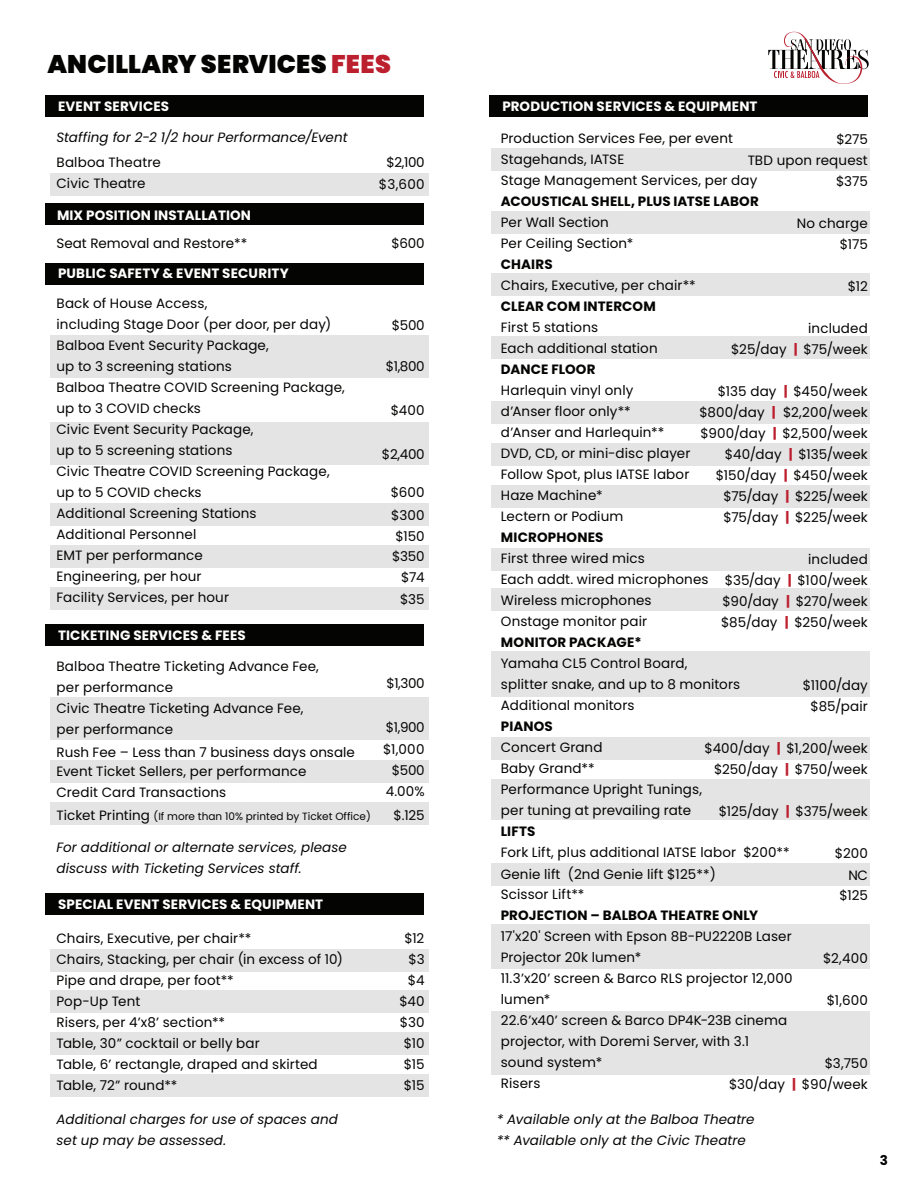
<style>
.page{position:relative;width:918px;height:1188px;background:#fff}
.page>*{position:absolute;margin:0;border:0;box-sizing:border-box;transform-origin:0 0}
.t1{font:900 25.5px "Poppins";letter-spacing:.01em;color:#040503}
.t2{font:13.5px/21px "Poppins";letter-spacing:.01em;color:#040503}
.t3{font:italic 13.5px/21px "Poppins";letter-spacing:.005em;color:#040503}
.t4{font:700 13.5px "Poppins";letter-spacing:.01em;color:#fff}
.t5{font:700 13.5px "Poppins";letter-spacing:.01em;color:#040503}
.t6{font:13.5px/21.5px "Poppins";letter-spacing:-.025em;color:#040503;text-align:right}
.t7{font:13.5px/21px "Poppins";letter-spacing:-.01em;color:#040503;text-align:right}
.t8{font:10.5px "Poppins";color:#040503}
.s1{color:#bc1f2e}
.s2{font-size:13.5px}
.s3{font-weight:700;color:#bc1f2e}
</style>
<div class="page">
<div style="left:50px;top:335px;width:378px;height:42px;background:#e4e4e4"></div>
<div style="left:51px;top:173px;width:378px;height:23px;background:#e4e4e4"></div>
<div style="left:50px;top:422px;width:378px;height:42px;background:#e4e4e4"></div>
<div style="left:50px;top:503px;width:378px;height:22px;background:#e4e4e4"></div>
<div style="left:51px;top:545px;width:378px;height:22px;background:#e4e4e4"></div>
<div style="left:51px;top:587px;width:378px;height:23px;background:#e4e4e4"></div>
<div style="left:492px;top:589px;width:378px;height:22px;background:#e4e4e4"></div>
<div style="left:492px;top:651px;width:378px;height:46px;background:#e4e4e4"></div>
<div style="left:492px;top:737px;width:378px;height:23px;background:#e4e4e4"></div>
<div style="left:492px;top:779px;width:378px;height:41px;background:#e4e4e4"></div>
<div style="left:492px;top:863px;width:378px;height:22px;background:#e4e4e4"></div>
<div style="left:492px;top:1011px;width:378px;height:63px;background:#e4e4e4"></div>
<div style="left:492px;top:924px;width:378px;height:45px;background:#e4e4e4"></div>
<div style="left:492px;top:211px;width:378px;height:23px;background:#e4e4e4"></div>
<div style="left:492px;top:148px;width:378px;height:23px;background:#e4e4e4"></div>
<div style="left:492px;top:336px;width:378px;height:22px;background:#e4e4e4"></div>
<div style="left:492px;top:274px;width:378px;height:22px;background:#e4e4e4"></div>
<div style="left:492px;top:401px;width:378px;height:22px;background:#e4e4e4"></div>
<div style="left:492px;top:443px;width:378px;height:22px;background:#e4e4e4"></div>
<div style="left:492px;top:485px;width:378px;height:22px;background:#e4e4e4"></div>
<div style="left:492px;top:548px;width:378px;height:23px;background:#e4e4e4"></div>
<div style="left:45px;top:95px;width:379px;height:22px;background:#040503"></div>
<div style="left:45px;top:263px;width:379px;height:22px;background:#040503"></div>
<div style="left:490px;top:95px;width:378px;height:22px;background:#040503"></div>
<div style="left:45px;top:893px;width:379px;height:22px;background:#040503"></div>
<div style="left:51px;top:950px;width:378px;height:22px;background:#e4e4e4"></div>
<div style="left:51px;top:990px;width:378px;height:23px;background:#e4e4e4"></div>
<div style="left:51px;top:1032px;width:378px;height:23px;background:#e4e4e4"></div>
<div style="left:51px;top:1074px;width:378px;height:23px;background:#e4e4e4"></div>
<div style="left:51px;top:760px;width:378px;height:22px;background:#e4e4e4"></div>
<div style="left:51px;top:802px;width:378px;height:23px;background:#e4e4e4"></div>
<div style="left:51px;top:698px;width:378px;height:42px;background:#e4e4e4"></div>
<div style="left:45px;top:624px;width:379px;height:22px;background:#040503"></div>
<svg style="left:768px;top:32px;width:101px;height:52px"></svg>
<div style="left:45px;top:204px;width:378px;height:21px;background:#040503"></div>
<h1 class="t1" style="left:47px;top:50px;width:345px">ANCILLARY SERVICES <span class="s1">FEES</span></h1>
<p class="t4" style="left:58px;top:98px;width:113px">EVENT SERVICES</p>
<p class="t3" style="left:56px;top:127px;width:293px">Staffing for 2-2 1/2 hour Performance/Event</p>
<p class="t2" style="left:57px;top:152px;width:106px">Balboa Theatre<br>Civic Theatre</p>
<p class="t2" style="left:379px;top:151px;width:47px;line-height:22.5px;text-align:center">$2,100 $3,600</p>
<p class="t4" style="left:57px;top:207px;width:196px">MIX POSITION INSTALLATION</p>
<p class="t2" style="left:56px;top:232px;width:192px">Seat Removal and Restore**</p>
<p class="t2" style="left:391px;top:233px;width:35px">$600</p>
<p class="t4" style="left:58px;top:266px;width:232px">PUBLIC SAFETY &amp; EVENT SECURITY</p>
<p class="t2" style="left:57px;top:293px;width:290px">Back of House Access,<br>including Stage Door (per door, per day)<br>Balboa Event Security Package,<br>up to 3 screening stations<br>Balboa Theatre COVID Screening Package, up to 3 COVID checks<br>Civic Event Security Package,<br>up to 5 screening stations<br>Civic Theatre COVID Screening Package, up to 5 COVID checks<br>Additional Screening Stations<br>Additional Personnel<br>EMT per performance<br>Engineering, per hour<br>Facility Services, per hour</p>
<p class="t4" style="left:58px;top:627px;width:189px">TICKETING SERVICES &amp; FEES</p>
<p class="t2" style="left:57px;top:656px;width:264px">Balboa Theatre Ticketing Advance Fee, per performance<br>Civic Theatre Ticketing Advance Fee, per performance</p>
<p class="t2" style="left:57px;top:742px;width:300px;line-height:19.2px">Rush Fee – Less than 7 business days onsale<br>Event Ticket Sellers, per performance</p>
<p class="t2" style="left:57px;top:782px;width:171px">Credit Card Transactions</p>
<p class="t8" style="left:57px;top:810px;width:316px"><span class="s2">Ticket Printing</span> (If more than 10% printed by Ticket Office)</p>
<p class="t3" style="left:57px;top:837px;width:292px">For additional or alternate services, please discuss with Ticketing Services staff.</p>
<p class="t4" style="left:58px;top:896px;width:267px">SPECIAL EVENT SERVICES &amp; EQUIPMENT</p>
<p class="t2" style="left:57px;top:928px;width:288px">Chairs, Executive, per chair**<br>Chairs, Stacking, per chair (in excess of 10)<br>Pipe and drape, per foot**<br>Pop-Up Tent<br>Risers, per 4’x8’ section**<br>Table, 30” cocktail or belly bar<br>Table, 6’ rectangle, draped and skirted<br>Table, 72” round**</p>
<p class="t3" style="left:57px;top:1109px;width:283px">Additional charges for use of spaces and set up may be assessed.</p>
<p class="t2" style="left:392px;top:315px;width:34px">$500</p>
<p class="t2" style="left:386px;top:356px;width:40px">$1,800</p>
<p class="t2" style="left:391px;top:400px;width:35px">$400</p>
<p class="t2" style="left:382px;top:444px;width:44px">$2,400</p>
<p class="t2" style="left:391px;top:481px;width:35px;line-height:22.5px">$600 $300</p>
<p class="t7" style="left:392px;top:526px;width:34px">$150 $350 $74 $35</p>
<p class="t2" style="left:386px;top:673px;width:40px">$1,300</p>
<p class="t6" style="left:383px;top:717px;width:43px">$1,900 $1,000 $500<br>4.00%</p>
<p class="t2" style="left:394px;top:804px;width:33px">$.125</p>
<p class="t2" style="left:399px;top:928px;width:27px;text-align:right">$12 $3 $4 $40 $30 $10 $15 $15</p>
<p class="t4" style="left:502px;top:98px;width:257px">PRODUCTION SERVICES &amp; EQUIPMENT</p>
<p class="t2" style="left:501px;top:128px;width:258px">Production Services Fee, per event<br>Stagehands, IATSE<br>Stage Management Services, per day</p>
<p class="t5" style="left:501px;top:193px;width:260px">ACOUSTICAL SHELL, PLUS IATSE LABOR</p>
<p class="t2" style="left:501px;top:212px;width:134px">Per Wall Section<br>Per Ceiling Section*</p>
<p class="t5" style="left:501px;top:256px;width:53px">CHAIRS</p>
<p class="t2" style="left:501px;top:275px;width:197px">Chairs, Executive, per chair**</p>
<p class="t5" style="left:501px;top:298px;width:156px">CLEAR COM INTERCOM</p>
<p class="t2" style="left:501px;top:317px;width:158px">First 5 stations<br>Each additional station</p>
<p class="t5" style="left:501px;top:362px;width:96px">DANCE FLOOR</p>
<p class="t2" style="left:501px;top:380px;width:191px">Harlequin vinyl only<br>d’Anser floor only**<br>d’Anser and Harlequin**<br>DVD, CD, or mini-disc player<br>Follow Spot, plus IATSE labor<br>Haze Machine*<br>Lectern or Podium</p>
<p class="t5" style="left:501px;top:530px;width:104px">MICROPHONES</p>
<p class="t2" style="left:501px;top:548px;width:209px">First three wired mics<br>Each addt. wired microphones<br>Wireless microphones<br>Onstage monitor pair</p>
<p class="t5" style="left:501px;top:635px;width:142px">MONITOR PACKAGE*</p>
<p class="t2" style="left:501px;top:653px;width:241px">Yamaha CL5 Control Board,<br>splitter snake, and up to 8 monitors<br>Additional monitors</p>
<p class="t5" style="left:501px;top:719px;width:54px">PIANOS</p>
<p class="t2" style="left:501px;top:737px;width:203px">Concert Grand<br>Baby Grand**<br>Performance Upright Tunings, per tuning at prevailing rate</p>
<p class="t5" style="left:501px;top:824px;width:36px">LIFTS</p>
<p class="t2" style="left:501px;top:842px;width:290px;line-height:21.9px">Fork Lift, plus additional IATSE labor $200**<br>Genie lift (2nd Genie lift $125**)</p>
<p class="t2" style="left:501px;top:884px;width:85px">Scissor Lift**</p>
<p class="t5" style="left:501px;top:908px;width:259px">PROJECTION – BALBOA THEATRE ONLY</p>
<p class="t2" style="left:501px;top:926px;width:293px">17'x20' Screen with Epson 8B-PU2220B Laser<br>Projector 20k lumen*<br>11.3’x20’ screen &amp; Barco RLS projector 12,000 lumen*<br>22.6’x40’ screen &amp; Barco DP4K-23B cinema projector, with Doremi Server, with 3.1 sound system*<br>Risers</p>
<p class="t2" style="left:748px;top:129px;width:122px;text-align:right">$275<br>TBD upon request $375</p>
<p class="t2" style="left:797px;top:213px;width:72px;text-align:right">No charge $175</p>
<p class="t2" style="left:848px;top:276px;width:22px">$12</p>
<p class="t2" style="left:731px;top:318px;width:138px;text-align:right">included<br>$25/day <span class="s3">|</span> $75/week</p>
<p class="t2" style="left:699px;top:381px;width:170px;text-align:right">$135 day <span class="s3">|</span> $450/week $800/day <span class="s3">|</span> $2,200/week $900/day <span class="s3">|</span> $2,500/week $40/day <span class="s3">|</span> $135/week $150/day <span class="s3">|</span> $450/week $75/day <span class="s3">|</span> $225/week $75/day <span class="s3">|</span> $225/week</p>
<p class="t2" style="left:721px;top:549px;width:148px;text-align:justify;text-indent:87px">included $35/day <span class="s3">|</span> $100/week $90/day <span class="s3">|</span> $270/week $85/day <span class="s3">|</span> $250/week</p>
<p class="t2" style="left:803px;top:675px;width:67px;text-align:center">$1100/day $85/pair</p>
<p class="t2" style="left:704px;top:738px;width:165px;text-align:right">$400/day <span class="s3">|</span> $1,200/week $250/day <span class="s3">|</span> $750/week</p>
<p class="t2" style="left:719px;top:801px;width:150px">$125/day <span class="s3">|</span> $375/week</p>
<p class="t2" style="left:835px;top:843px;width:34px;line-height:21.9px;text-align:right">$200<br>NC</p>
<p class="t2" style="left:839px;top:885px;width:30px">$125</p>
<p class="t2" style="left:823px;top:948px;width:46px">$2,400</p>
<p class="t2" style="left:827px;top:990px;width:43px">$1,600</p>
<p class="t2" style="left:729px;top:1053px;width:140px;text-align:right">$3,750<br>$30/day <span class="s3">|</span> $90/week</p>
<p class="t3" style="left:497px;top:1109px;width:259px">* Available only at the Balboa Theatre ** Available only at the Civic Theatre</p>
<p class="t5" style="left:880px;top:1152px;width:10px">3</p>
</div>
